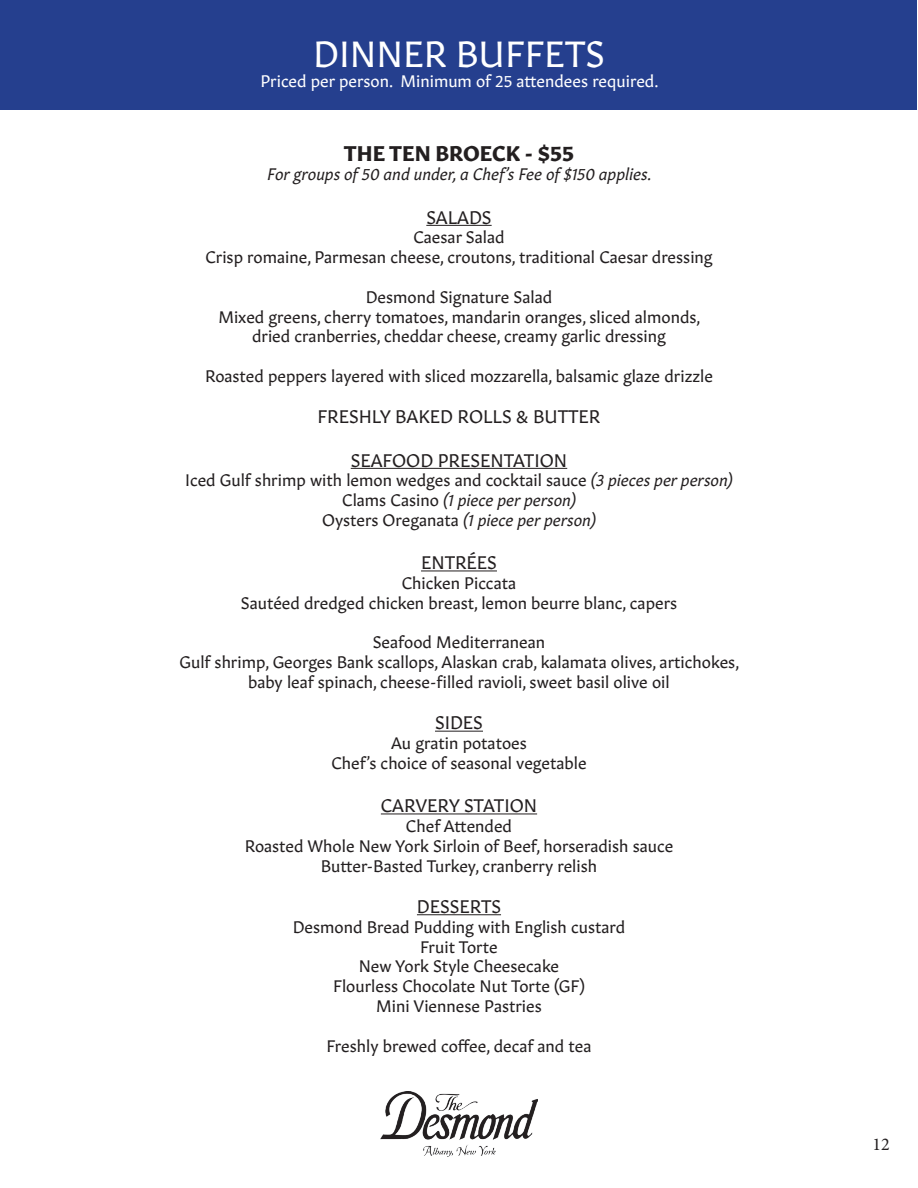
<style>
.page{position:relative;width:918px;height:1188px;background:#fff}
.page>*{position:absolute;margin:0;border:0;box-sizing:border-box;transform-origin:0 0}
.t1{font:36px "Gitan Latn";color:#fff}
.t2{font:700 21px "Gitan Latn";color:#231f20}
.t3{font:18px "Gitan Latn";color:#231f20}
.t4{font:18px "Minion Pro";color:#231f20}
.t5{font:16.5px "Gitan Latn";color:#231f20}
.t6{font:italic 16.5px "Gitan Latn";color:#231f20}
.t7{font:16.5px "Gitan Latn";color:#fff}
.s1{font-style:italic}
.s2{font-style:normal}
</style>
<div class="page">
<div style="left:1px;top:1px;width:916px;height:109px;background:#253f8e"></div>
<hr style="left:426px;top:225px;width:66px;height:1px;background:#231f20">
<hr style="left:351px;top:468px;width:216px;height:1px;background:#231f20">
<hr style="left:421px;top:571px;width:76px;height:1px;background:#231f20">
<hr style="left:435px;top:731px;width:48px;height:1px;background:#231f20">
<hr style="left:381px;top:814px;width:156px;height:1px;background:#231f20">
<hr style="left:417px;top:914px;width:84px;height:1px;background:#231f20">
<img style="left:381px;top:1091px;width:156px;height:65px">
<p class="t1" style="left:313px;top:25px;width:293px">DINNER BUFFETS</p>
<p class="t7" style="left:260px;top:67px;width:400px">Priced per person. Minimum of 25 attendees required.</p>
<p class="t2" style="left:344px;top:135px;width:232px">THE TEN BROECK - $55</p>
<p class="t6" style="left:267px;top:161px;width:386px">For groups of 50 and under, a Chef’s Fee of $150 applies.</p>
<p class="t3" style="left:426px;top:202px;width:67px">SALADS</p>
<p class="t5" style="left:413px;top:224px;width:93px">Caesar Salad</p>
<p class="t5" style="left:205px;top:244px;width:509px">Crisp romaine, Parmesan cheese, croutons, traditional Caesar dressing</p>
<p class="t5" style="left:366px;top:283px;width:188px">Desmond Signature Salad</p>
<p class="t5" style="left:218px;top:303px;width:484px">Mixed greens, cherry tomatoes, mandarin oranges, sliced almonds,</p>
<p class="t5" style="left:252px;top:323px;width:415px">dried cranberries, cheddar cheese, creamy garlic dressing</p>
<p class="t5" style="left:205px;top:362px;width:509px">Roasted peppers layered with sliced mozzarella, balsamic glaze drizzle</p>
<p class="t3" style="left:318px;top:402px;width:284px">FRESHLY BAKED ROLLS &amp; BUTTER</p>
<p class="t3" style="left:351px;top:445px;width:218px">SEAFOOD PRESENTATION</p>
<p class="t5" style="left:185px;top:467px;width:549px">Iced Gulf shrimp with lemon wedges and cocktail sauce <span class="s1">(3 pieces per person)</span></p>
<p class="t6" style="left:342px;top:487px;width:235px"><span class="s2">Clams Casino</span> (1 piece per person)</p>
<p class="t6" style="left:322px;top:506px;width:275px"><span class="s2">Oysters Oreganata</span> (1 piece per person)</p>
<p class="t3" style="left:421px;top:548px;width:77px">ENTRÉES</p>
<p class="t5" style="left:402px;top:569px;width:116px">Chicken Piccata</p>
<p class="t5" style="left:241px;top:589px;width:438px">Sautéed dredged chicken breast, lemon beurre blanc, capers</p>
<p class="t5" style="left:373px;top:629px;width:174px">Seafood Mediterranean</p>
<p class="t5" style="left:180px;top:649px;width:561px">Gulf shrimp, Georges Bank scallops, Alaskan crab, kalamata olives, artichokes,</p>
<p class="t5" style="left:248px;top:668px;width:423px">baby leaf spinach, cheese-filled ravioli, sweet basil olive oil</p>
<p class="t3" style="left:435px;top:708px;width:49px">SIDES</p>
<p class="t5" style="left:391px;top:730px;width:137px">Au gratin potatoes</p>
<p class="t5" style="left:331px;top:749px;width:257px">Chef’s choice of seasonal vegetable</p>
<p class="t3" style="left:381px;top:791px;width:158px">CARVERY STATION</p>
<p class="t5" style="left:406px;top:812px;width:108px">Chef Attended</p>
<p class="t5" style="left:245px;top:832px;width:430px">Roasted Whole New York Sirloin of Beef, horseradish sauce</p>
<p class="t5" style="left:321px;top:852px;width:278px">Butter-Basted Turkey, cranberry relish</p>
<p class="t3" style="left:417px;top:892px;width:86px">DESSERTS</p>
<p class="t5" style="left:293px;top:913px;width:334px">Desmond Bread Pudding with English custard</p>
<p class="t5" style="left:420px;top:933px;width:79px">Fruit Torte</p>
<p class="t5" style="left:359px;top:953px;width:202px">New York Style Cheesecake</p>
<p class="t5" style="left:333px;top:973px;width:253px">Flourless Chocolate Nut Torte (GF)</p>
<p class="t5" style="left:376px;top:992px;width:167px">Mini Viennese Pastries</p>
<p class="t5" style="left:327px;top:1032px;width:266px">Freshly brewed coffee, decaf and tea</p>
<p class="t4" style="left:873px;top:1133px;width:19px">12</p>
</div>
